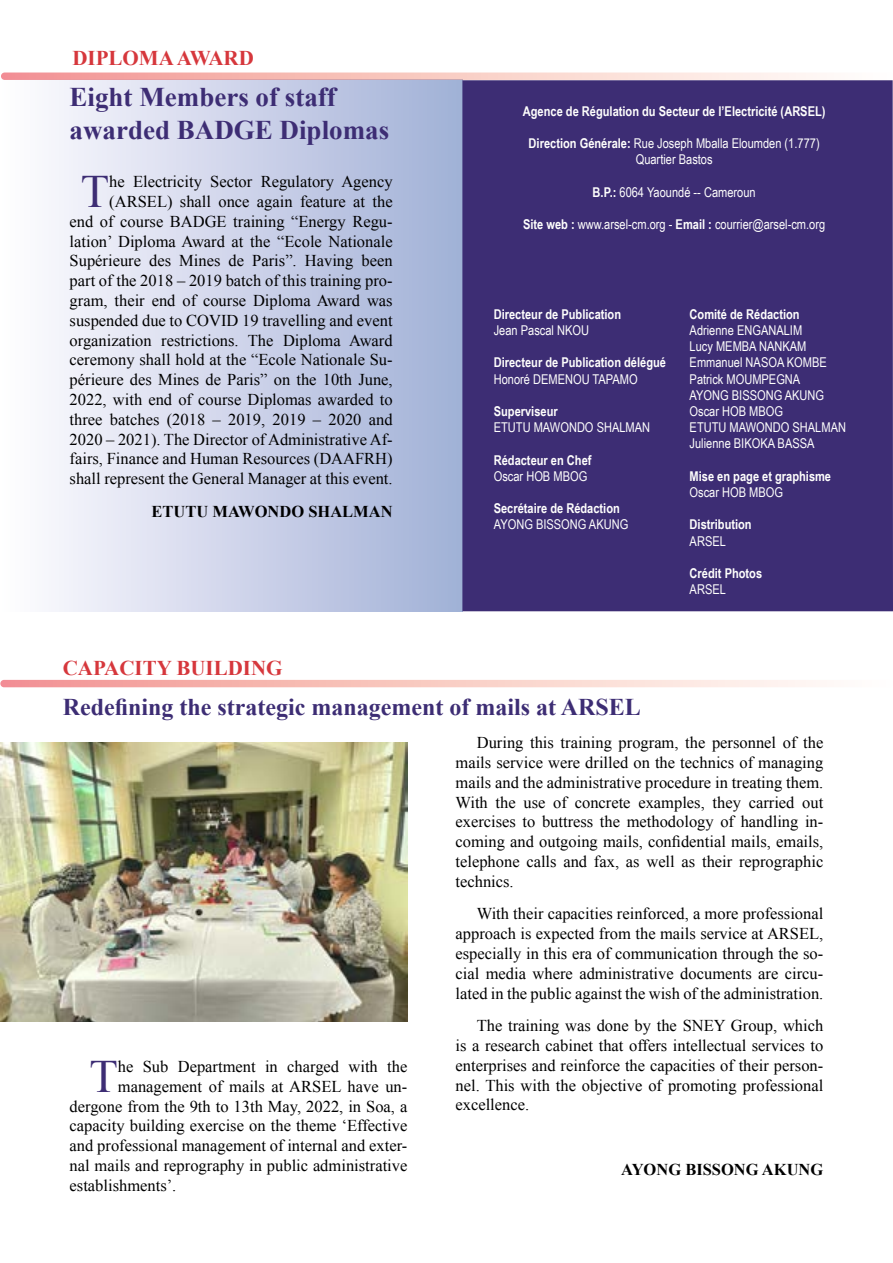
<style>
.page{position:relative;width:893px;height:1263px;background:#fff}
.page>*{position:absolute;margin:0;border:0;box-sizing:border-box;transform-origin:0 0}
.t1{font:46.35px "Times New Roman";color:#3d2d74}
.t2{font:700 27px/32.4px "Times New Roman";color:#3d2d74}
.t3{font:700 24px "Times New Roman";color:#3d2d74}
.t4{font:700 21px "Times New Roman";color:#d6373c}
.t5{font:16.5px/19.8px "Times New Roman";color:#000;text-align:justify}
.t6{font:700 16.5px "Times New Roman";color:#000}
.t7{font:13.5px/16.2px "Arial Narrow";color:#fffffd}
.t8{font:700 13.5px "Arial Narrow";color:#fffffd}
.s1{font-weight:700}
</style>
<div class="page">
<div style="left:0;top:80px;width:462px;height:531px;background:linear-gradient(to right,#fffeff,#a1b0d7)"></div>
<svg style="left:0;top:680px;width:893px;height:7px;background:#f8cbc5"></svg>
<svg style="left:1px;top:72px;width:892px;height:8px"></svg>
<img style="left:0;top:742px;width:407px;height:279px">
<div style="left:462px;top:80px;width:431px;height:531px;background:#3d2d74"></div>
<p class="t4" style="left:72px;top:43px;width:183px">DIPLOMA AWARD</p>
<h2 class="t2" style="left:70px;top:80px;width:321px">Eight Members of staff awarded BADGE Diplomas</h2>
<h1 class="t1" style="left:81px;top:160px;width:30px">T</h1>
<p class="t5" style="left:70px;top:171px;width:325px;text-align:right">he Electricity Sector Regulatory Agency (ARSEL) shall once again feature at the<br>end of course BADGE training “Energy Regu&shy;lation’ Diploma Award at the “Ecole Nationale Supérieure des Mines de Paris”. Having been part of the 2018 – 2019 batch of this training pro&shy;gram, their end of course Diploma Award was suspended due to COVID 19 travelling and event organization restrictions. The Diploma Award ceremony shall hold at the “Ecole Nationale Su&shy;périeure des Mines de Paris” on the 10th June, 2022, with end of course Diplomas awarded to three batches (2018 – 2019, 2019 – 2020 and 2020 – 2021). The Director of Administrative Af&shy;fairs, Finance and Human Resources (DAAFRH) shall represent the General Manager at this event.</p>
<p class="t6" style="left:152px;top:500px;width:243px">ETUTU MAWONDO SHALMAN</p>
<p class="t8" style="left:523px;top:101px;width:304px">Agence de Régulation du Secteur de l’Electricité (ARSEL)</p>
<p class="t7" style="left:529px;top:135px;width:293px;text-align:center"><span class="s1">Direction Générale:</span> Rue Joseph Mballa Eloumden (1.777)<br>Quartier Bastos</p>
<p class="t7" style="left:593px;top:183px;width:165px"><span class="s1">B.P.:</span> 6064 Yaoundé -- Cameroun</p>
<p class="t7" style="left:523px;top:216px;width:304px"><span class="s1">Site web :</span> www.arsel-cm.org - <span class="s1">Email :</span> courrier@arsel-cm.org</p>
<p class="t8" style="left:494px;top:304px;width:129px">Directeur de Publication</p>
<p class="t7" style="left:494px;top:322px;width:97px">Jean Pascal NKOU</p>
<p class="t8" style="left:494px;top:352px;width:174px">Directeur de Publication délégué</p>
<p class="t7" style="left:494px;top:370px;width:145px">Honoré DEMENOU TAPAMO</p>
<p class="t8" style="left:494px;top:401px;width:65px">Superviseur</p>
<p class="t7" style="left:494px;top:419px;width:158px">ETUTU MAWONDO SHALMAN</p>
<p class="t8" style="left:494px;top:449px;width:99px">Rédacteur en Chef</p>
<p class="t7" style="left:494px;top:467px;width:95px">Oscar HOB MBOG</p>
<p class="t8" style="left:494px;top:498px;width:128px">Secrétaire de Rédaction</p>
<p class="t7" style="left:494px;top:516px;width:136px">AYONG BISSONG AKUNG</p>
<p class="t8" style="left:690px;top:304px;width:112px">Comité de Rédaction</p>
<p class="t7" style="left:690px;top:322px;width:158px">Adrienne ENGANALIM<br>Lucy MEMBA NANKAM<br>Emmanuel NASOA KOMBE<br>Patrick MOUMPEGNA<br>AYONG BISSONG AKUNG<br>Oscar HOB MBOG<br>ETUTU MAWONDO SHALMAN<br>Julienne BIKOKA BASSA</p>
<p class="t8" style="left:690px;top:466px;width:143px">Mise en page et graphisme</p>
<p class="t7" style="left:690px;top:484px;width:95px">Oscar HOB MBOG</p>
<p class="t8" style="left:690px;top:514px;width:64px">Distribution</p>
<p class="t7" style="left:690px;top:532px;width:38px">ARSEL</p>
<p class="t8" style="left:690px;top:563px;width:74px">Crédit Photos</p>
<p class="t7" style="left:690px;top:581px;width:38px">ARSEL</p>
<p class="t4" style="left:63px;top:654px;width:221px">CAPACITY BUILDING</p>
<h3 class="t3" style="left:63px;top:690px;width:579px">Redefining the strategic management of mails at ARSEL</h3>
<p class="t5" style="left:455px;top:732px;width:369px;text-indent:21px">During this training program, the personnel of the mails service were drilled on the technics of managing mails and the administrative procedure in treating them.<br>With the use of concrete examples, they carried out exercises to buttress the methodology of handling in&shy;coming and outgoing mails, confidential mails, emails, telephone calls and fax, as well as their reprographic technics.</p>
<p class="t5" style="left:455px;top:904px;width:369px;text-indent:21px">With their capacities reinforced, a more professional approach is expected from the mails service at ARSEL, especially in this era of communication through the so&shy;cial media where administrative documents are circu&shy;lated in the public against the wish of the administration.</p>
<p class="t5" style="left:455px;top:1015px;width:369px;text-indent:21px">The training was done by the SNEY Group, which is a research cabinet that offers intellectual services to enterprises and reinforce the capacities of their person&shy;nel. This with the objective of promoting professional excellence.</p>
<h1 class="t1" style="left:89px;top:1045px;width:30px">T</h1>
<p class="t5" style="left:118px;top:1056px;width:291px">he Sub Department in charged with the</p>
<p class="t5" style="left:118px;top:1076px;width:291px">management of mails at ARSEL have un-</p>
<p class="t5" style="left:70px;top:1096px;width:339px">dergone from the 9th to 13th May, 2022, in Soa, a</p>
<p class="t5" style="left:70px;top:1116px;width:339px">capacity building exercise on the theme ‘Effective</p>
<p class="t5" style="left:70px;top:1135px;width:339px">and professional management of internal and exter-</p>
<p class="t5" style="left:70px;top:1155px;width:339px">nal mails and reprography in public administrative</p>
<p class="t5" style="left:70px;top:1175px;width:108px">establishments’.</p>
<p class="t6" style="left:621px;top:1158px;width:204px">AYONG BISSONG AKUNG</p>
</div>
